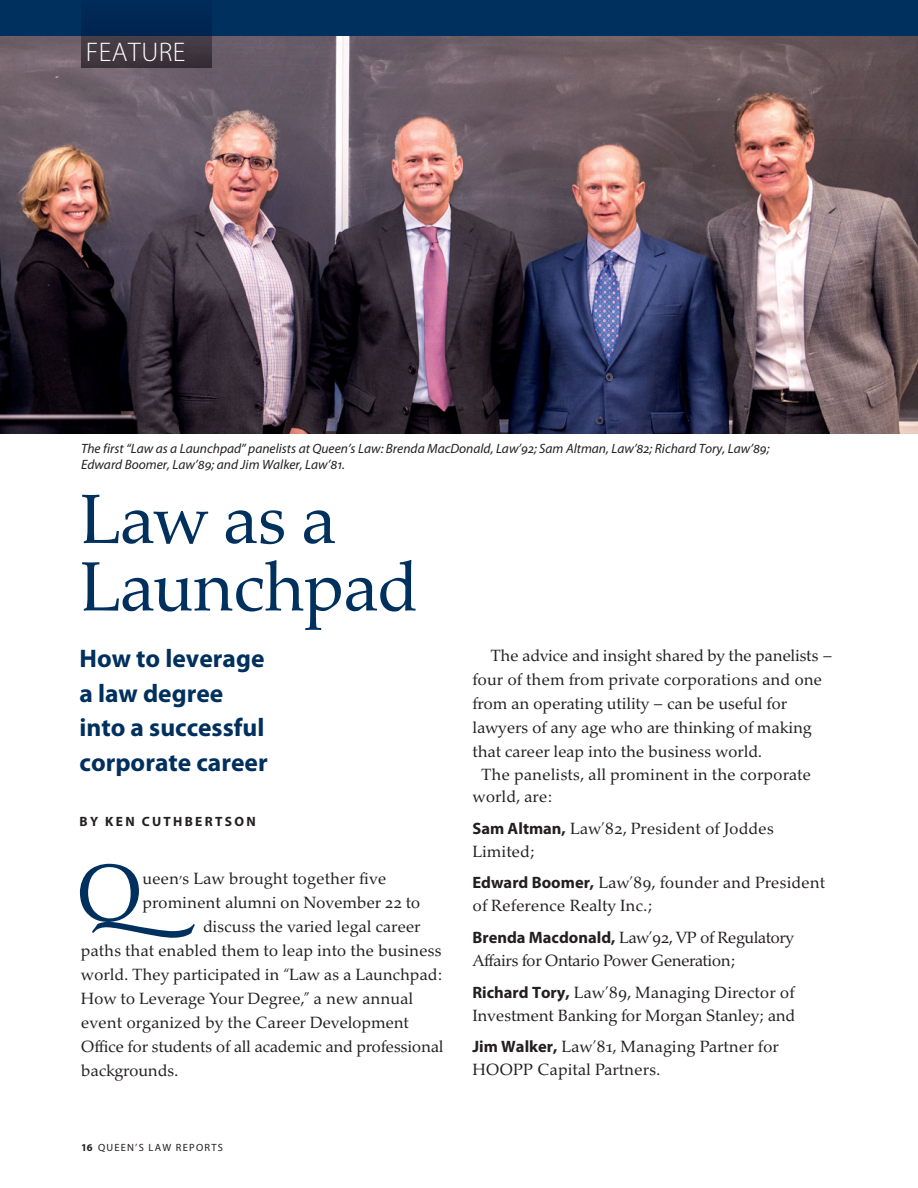
<style>
.page{position:relative;width:918px;height:1188px;background:#fff}
.page>*{position:absolute;margin:0;border:0;box-sizing:border-box;transform-origin:0 0}
.t1{font:81px "Queens Nova";color:#00305e}
.t2{font:70.5px/67.5px "Palatino Nova";letter-spacing:-.03em;color:#00305e}
.t3{font:300 27px "Myriad Pro";letter-spacing:.02em;color:#fff}
.t4{font:700 25.5px/34.5px "Myriad Pro";color:#00305e}
.t5{font:16.5px/24px "Palatino Nova";letter-spacing:-.01em;color:#231f20}
.t6{font:16.5px/23px "Palatino Nova";letter-spacing:-.03em;color:#231f20}
.t7{font:italic 13.5px/16.5px "Myriad Pro";color:#231f20}
.t8{font:700 13.5px "Myriad Pro";letter-spacing:.17em;color:#231f20}
.t9{font:10.5px "Myriad Pro";letter-spacing:.12em;color:#231f20}
.s1{font-family:"Queens Nova"}
.s2{font-weight:700}
.s3{font-family:"Myriad Pro";font-weight:700}
</style>
<div class="page">
<img style="left:0;top:36px;width:918px;height:398px">
<div style="left:0;top:0;width:918px;height:36px;background:#00305e"></div>
<img style="left:81px;top:23px;width:131px;height:45px">
<h1 class="t3" style="left:86px;top:42px;width:101px">FEATURE</h1>
<p class="t7" style="left:81px;top:441px;width:690px">The first “Law as a Launchpad” panelists at Queen’s Law: Brenda MacDonald, Law’92; Sam Altman, Law’82; Richard Tory, Law’89;<br>Edward Boomer, Law’89; and Jim Walker, Law’81.</p>
<h2 class="t2" style="left:80px;top:494px;width:340px">Law as a<br>Launchpad</h2>
<h3 class="t4" style="left:80px;top:644px;width:190px">How to leverage a law degree into a successful corporate career</h3>
<h4 class="t8" style="left:80px;top:817px;width:178px">BY KEN CUTHBERTSON</h4>
<p class="t1" style="left:76px;top:862px;width:121px">Q</p>
<p class="t5" style="left:142px;top:868px;width:245px"><span class="s1">ueen’s</span> Law brought together five</p>
<p class="t5" style="left:142px;top:892px;width:280px">prominent alumni on November 22 to</p>
<p class="t5" style="left:203px;top:916px;width:219px">discuss the varied legal career</p>
<p class="t5" style="left:81px;top:940px;width:362px">paths that enabled them to leap into the business</p>
<p class="t5" style="left:81px;top:964px;width:363px">world. They participated in “Law as a Launchpad:</p>
<p class="t5" style="left:81px;top:988px;width:334px">How to Leverage Your Degree,” a new annual</p>
<p class="t5" style="left:81px;top:1012px;width:329px">event organized by the Career Development</p>
<p class="t5" style="left:81px;top:1036px;width:364px">Office for students of all academic and professional</p>
<p class="t5" style="left:81px;top:1060px;width:99px">backgrounds.</p>
<p class="t9" style="left:81px;top:1143px;width:144px"><span class="s2">16</span> QUEEN’S LAW REPORTS</p>
<p class="t5" style="left:472px;top:646px;width:362px;text-indent:18px">The advice and insight shared by the panelists – four of them from private corporations and one from an operating utility – can be useful for lawyers of any age who are thinking of making that career leap into the business world.</p>
<p class="t5" style="left:472px;top:765px;width:340px;line-height:22.5px;text-indent:9px">The panelists, all prominent in the corporate world, are:</p>
<p class="t5" style="left:472px;top:819px;width:303px;line-height:23px"><span class="s3">Sam Altman,</span> Law’82, President of Joddes<br>Limited;</p>
<p class="t5" style="left:472px;top:874px;width:354px;line-height:23px"><span class="s3">Edward Boomer,</span> Law’89, founder and President of Reference Realty Inc.;</p>
<p class="t6" style="left:472px;top:928px;width:323px"><span class="s3">Brenda Macdonald,</span> Law’92, VP of Regulatory<br>Affairs for Ontario Power Generation;</p>
<p class="t5" style="left:472px;top:983px;width:324px;line-height:23px"><span class="s3">Richard Tory,</span> Law’89, Managing Director of<br>Investment Banking for Morgan Stanley; and</p>
<p class="t5" style="left:472px;top:1037px;width:308px;line-height:23px"><span class="s3">Jim Walker,</span> Law’81, Managing Partner for<br>HOOPP Capital Partners.</p>
</div>
